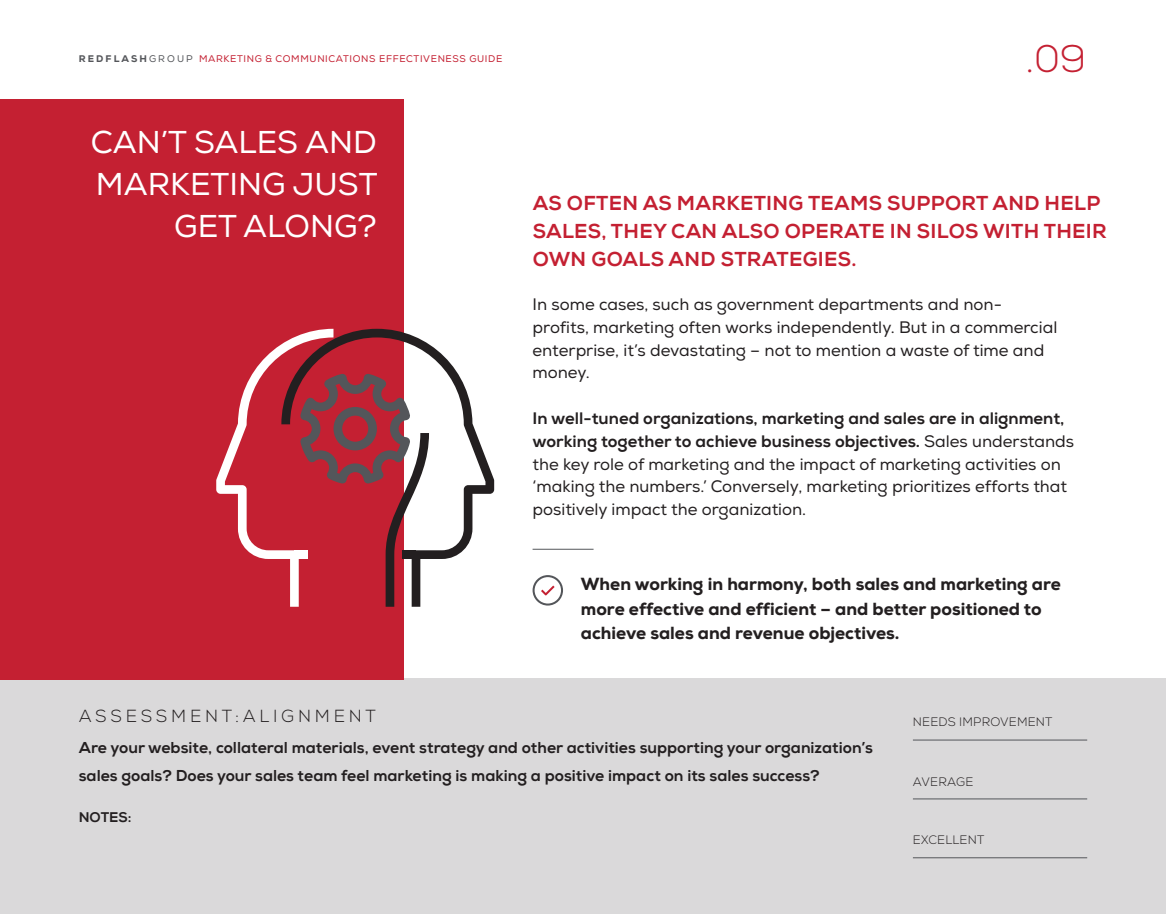
<style>
.page{position:relative;width:1166px;height:914px;background:#fff}
.page>*{position:absolute;margin:0;border:0;box-sizing:border-box;transform-origin:0 0}
.t1{font:300 38.5px "Nexa";color:#c42032}
.t2{font:31.5px/42px "Nexa";color:#fff;text-align:right}
.t3{font:20.12px/28px "Nexa X Bold";letter-spacing:.015em;color:#c42032}
.t4{font:800 17.5px/24.5px "Nexa";color:#231f20}
.t5{font:300 17.5px "Nexa";letter-spacing:.215em;color:#231f20}
.t6{font:16.62px/22.8px "Nexa";color:#231f20}
.t7{font:16.62px/22.8px "Nexa X Bold";color:#231f20}
.t8{font:15.75px/28px "Nexa X Bold";color:#231f20}
.t9{font:14px "Nexa X Bold";color:#231f20}
.t10{font:300 12.25px "Nexa";letter-spacing:.015em;color:#231f20}
.t11{font:9.62px "Nexa";letter-spacing:.065em;color:#c42032}
.s1{font-weight:800;color:#54565a}
.s2{color:#54565a}
.s3{font-family:"Nexa"}
</style>
<div class="page">
<div style="left:0;top:678px;width:1166px;height:236px;background:#dad9da"></div>
<div style="left:0;top:99px;width:403px;height:581px;background:#c42032"></div>
<hr style="left:532px;top:549px;width:61px;height:1px;background:#54565a">
<svg style="left:532px;top:575px;width:31px;height:30px"></svg>
<svg style="left:429px;top:344px;width:65px;height:215px"></svg>
<svg style="left:216px;top:329px;width:213px;height:277px"></svg>
<hr style="left:913px;top:739px;width:174px;height:1px;background:#54565a">
<hr style="left:913px;top:798px;width:174px;height:1px;background:#54565a">
<hr style="left:913px;top:857px;width:174px;height:1px;background:#54565a">
<p class="t11" style="left:79px;top:53px;width:425px"><span class="s1">REDFLASH</span> <span class="s2">GROUP</span> MARKETING &amp; COMMUNICATIONS EFFECTIVENESS GUIDE</p>
<h1 class="t1" style="left:1025px;top:36px;width:62px">.09</h1>
<h2 class="t2" style="left:91px;top:122px;width:288px">CAN’T SALES AND<br>MARKETING JUST<br>GET ALONG?</h2>
<p class="t3" style="left:532px;top:189px;width:575px">AS OFTEN AS MARKETING TEAMS SUPPORT AND HELP<br>SALES, THEY CAN ALSO OPERATE IN SILOS WITH THEIR<br>OWN GOALS AND STRATEGIES.</p>
<p class="t6" style="left:532px;top:293px;width:526px">In some cases, such as government departments and non&shy;profits, marketing often works independently. But in a commercial enterprise, it’s devastating – not to mention a waste of time and money.</p>
<p class="t7" style="left:532px;top:407px;width:543px">In well-tuned organizations, marketing and sales are in alignment, working together to achieve business objectives. <span class="s3">Sales understands</span></p>
<p class="t6" style="left:532px;top:452px;width:536px">the key role of marketing and the impact of marketing activities on ‘making the numbers.’ Conversely, marketing prioritizes efforts that positively impact the organization.</p>
<p class="t4" style="left:581px;top:572px;width:481px">When working in harmony, both sales and marketing are more effective and efficient – and better positioned to achieve sales and revenue objectives.</p>
<p class="t5" style="left:79px;top:705px;width:298px">ASSESSMENT:ALIGNMENT</p>
<p class="t10" style="left:913px;top:714px;width:141px">NEEDS IMPROVEMENT</p>
<p class="t8" style="left:79px;top:733px;width:795px">Are your website, collateral materials, event strategy and other activities supporting your organization’s sales goals? Does your sales team feel marketing is making a positive impact on its sales success?</p>
<p class="t9" style="left:79px;top:808px;width:54px">NOTES:</p>
<p class="t10" style="left:913px;top:774px;width:62px">AVERAGE</p>
<p class="t10" style="left:913px;top:832px;width:73px">EXCELLENT</p>
</div>
